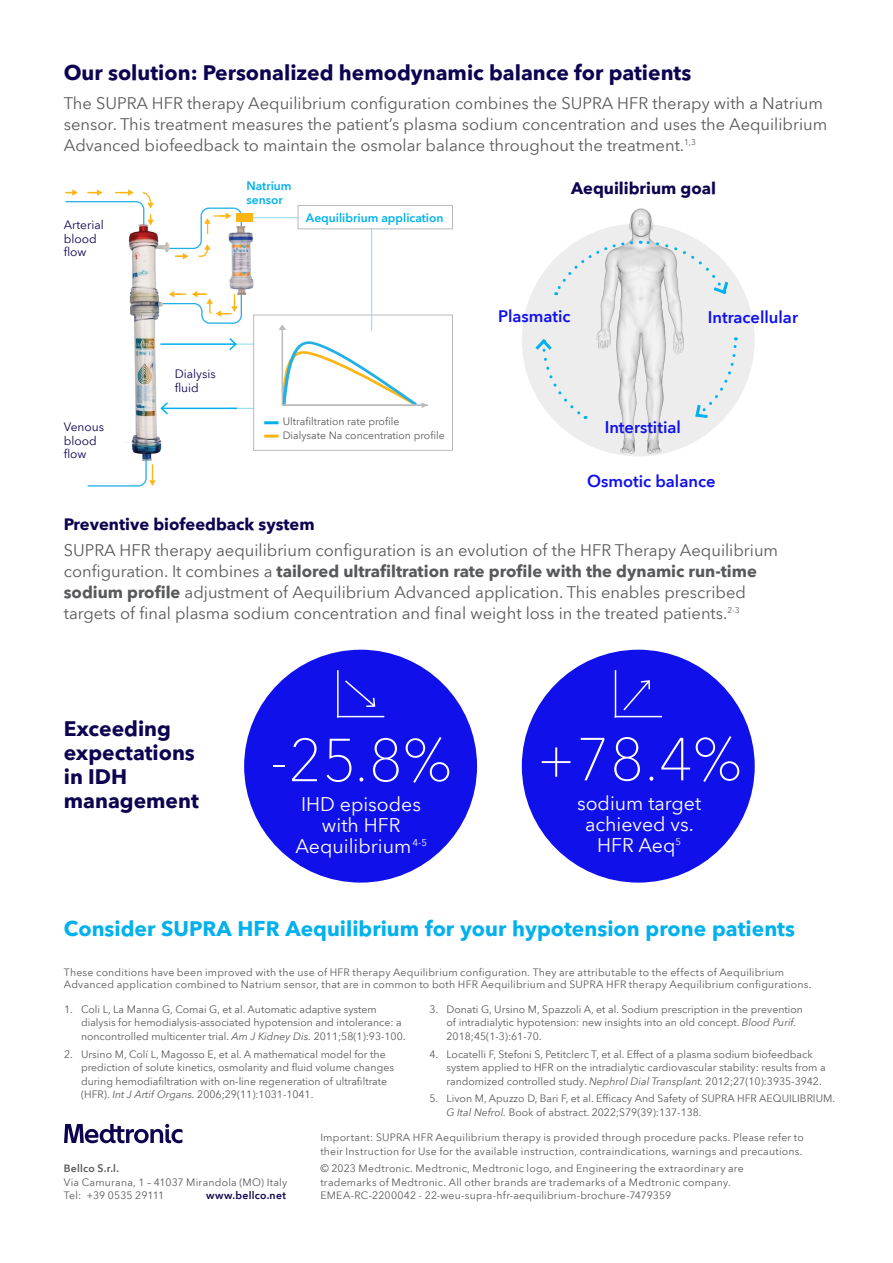
<style>
.page{position:relative;width:893px;height:1263px;background:#fff}
.page>*{position:absolute;margin:0;border:0;box-sizing:border-box;transform-origin:0 0}
.t1{font:100 60px "Avenir Next World";color:#fff}
.t2{font:700 21px/24px "Avenir Next World";color:#0c0450}
.code{font:700 21px "Avenir Next World";color:#00b1ed}
.t3{font:19.5px/21px "Avenir Next World";color:#fff;text-align:center}
.t4{font:16.5px/21px "Avenir Next World";color:#58595b}
.t5{font:700 16.5px "Avenir Next World";color:#58595b}
.t6{font:600 16.5px "Avenir Next World";color:#1010eb}
.t7{font:700 16.5px "Avenir Next World";color:#0c0450}
.Body{font:12px/13.5px "Avenir Next World";color:#0c0450}
.Body-2{font:600 12px/13.5px "Avenir Next World";color:#00b1ed}
.Body-3{font:10.5px/13.5px "Avenir Next World";color:#58595b}
.Body-4{font:10.5px/13.5px "Avenir Next World";letter-spacing:.02em;color:#58595b}
.t8{font:600 10.5px "Avenir Next World";letter-spacing:.02em;color:#0c0450}
.t9{font:600 10.5px "Avenir Next World";letter-spacing:.02em;color:#58595b}
.s1{font-weight:400}
.s2{font-weight:700}
.s3{font-style:italic}
</style>
<div class="page">
<div style="left:522px;top:223px;width:233px;height:233px;background:#ededee;border-radius:50%"></div>
<svg style="left:64px;top:1124px;width:118px;height:19px"></svg>
<img style="left:578px;top:208px;width:124px;height:248px">
<svg style="left:532px;top:337px;width:54px;height:82px"></svg>
<svg style="left:554px;top:239px;width:176px;height:57px"></svg>
<img style="left:128px;top:225px;width:40px;height:234px">
<img style="left:229px;top:226px;width:22px;height:68px">
<svg style="left:87px;top:459px;width:69px;height:28px"></svg>
<svg style="left:66px;top:189px;width:88px;height:36px"></svg>
<svg style="left:168px;top:207px;width:75px;height:52px"></svg>
<svg style="left:162px;top:291px;width:81px;height:33px"></svg>
<svg style="left:128px;top:312px;width:6px;height:16px"></svg>
<svg style="left:124px;top:427px;width:11px;height:16px"></svg>
<hr style="left:229px;top:344px;width:77px;height:1px;background:#90d7f0">
<hr style="left:229px;top:408px;width:77px;height:1px;background:#90d7f0">
<div style="left:253px;top:315px;width:200px;height:136px;background:#fff;border:1px solid #b8babc"></div>
<div style="left:237px;top:213px;width:16px;height:8px;background:#fdb515"></div>
<div style="left:298px;top:205px;width:155px;height:24px;background:#fff;border:1px solid #b8babc"></div>
<hr style="left:160px;top:343px;width:76px;height:2px;background:#00b1ed">
<svg style="left:228px;top:338px;width:10px;height:13px"></svg>
<hr style="left:161px;top:408px;width:76px;height:1px;background:#00b1ed">
<svg style="left:159px;top:401px;width:11px;height:15px"></svg>
<div style="left:282px;top:329px;width:1px;height:76px;border:1px solid #b9babc"></div>
<svg style="left:251px;top:217px;width:121px;height:114px"></svg>
<svg style="left:281px;top:339px;width:147px;height:69px"></svg>
<hr style="left:264px;top:421px;width:15px;height:3px;background:#00b1ed">
<hr style="left:264px;top:435px;width:15px;height:3px;background:#fcb515">
<div style="left:244px;top:650px;width:233px;height:233px;background:#1010eb;border-radius:50%"></div>
<div style="left:522px;top:650px;width:233px;height:233px;background:#1010eb;border-radius:50%"></div>
<svg style="left:693px;top:337px;width:45px;height:83px"></svg>
<svg style="left:623px;top:680px;width:28px;height:31px"></svg>
<hr style="left:615px;top:670px;width:1px;height:47px;background:#fff">
<hr style="left:615px;top:716px;width:47px;height:1px;background:#fff">
<svg style="left:345px;top:680px;width:31px;height:27px"></svg>
<hr style="left:337px;top:670px;width:2px;height:47px;background:#fff">
<hr style="left:337px;top:716px;width:47px;height:1px;background:#fff">
<p class="t2" style="left:64px;top:60px;width:629px">Our solution: Personalized hemodynamic balance for patients</p>
<p class="t4" style="left:64px;top:93px;width:765px">The SUPRA HFR therapy Aequilibrium configuration combines the SUPRA HFR therapy with a Natrium sensor. This treatment measures the patient’s plasma sodium concentration and uses the Aequilibrium<br>Advanced biofeedback to maintain the osmolar balance throughout the treatment.<sup>1,3</sup></p>
<p class="t7" style="left:571px;top:179px;width:146px">Aequilibrium goal</p>
<p class="Body-2" style="left:246px;top:179px;width:47px">Natrium sensor</p>
<p class="Body" style="left:64px;top:219px;width:41px">Arterial blood flow</p>
<p class="Body" style="left:64px;top:421px;width:42px">Venous blood flow</p>
<p class="Body" style="left:175px;top:367px;width:43px">Dialysis fluid</p>
<p class="Body-2" style="left:306px;top:211px;width:139px">Aequilibrium application</p>
<p class="Body-3" style="left:283px;top:415px;width:118px">Ultrafiltration rate profile</p>
<p class="Body-3" style="left:283px;top:428px;width:164px">Dialysate Na concentration profile</p>
<p class="t6" style="left:498px;top:307px;width:74px">Plasmatic</p>
<p class="t6" style="left:708px;top:307px;width:92px">Intracellular</p>
<p class="t6" style="left:605px;top:418px;width:78px">Interstitial</p>
<p class="t6" style="left:587px;top:472px;width:130px">Osmotic balance</p>
<p class="t7" style="left:64px;top:515px;width:252px">Preventive biofeedback system</p>
<p class="t4" style="left:64px;top:540px;width:716px">SUPRA HFR therapy aequilibrium configuration is an evolution of the HFR Therapy Aequilibrium</p>
<p class="t5" style="left:64px;top:561px;width:695px"><span class="s1">configuration. It combines a</span> tailored ultrafiltration rate profile with the dynamic run-time</p>
<p class="t4" style="left:64px;top:582px;width:684px"><span class="s2">sodium profile</span> adjustment of Aequilibrium Advanced application. This enables prescribed</p>
<p class="t4" style="left:64px;top:603px;width:677px">targets of final plasma sodium concentration and final weight loss in the treated patients.<sup>2-3</sup></p>
<p class="t2" style="left:64px;top:717px;width:137px">Exceeding expectations in IDH management</p>
<p class="t1" style="left:270px;top:712px;width:184px">-25.8%</p>
<p class="t3" style="left:295px;top:794px;width:133px">IHD episodes with HFR<br>Aequilibrium<sup>4-5</sup></p>
<p class="t1" style="left:536px;top:711px;width:208px">+78.4%</p>
<p class="t3" style="left:577px;top:793px;width:126px">sodium target achieved vs.<br>HFR Aeq<sup>5</sup></p>
<p class="code" style="left:64px;top:916px;width:733px">Consider SUPRA HFR Aequilibrium for your hypotension prone patients</p>
<p class="Body-4" style="left:64px;top:966px;width:749px;line-height:12px">These conditions have been improved with the use of HFR therapy Aequilibrium configuration. They are attributable to the effects of Aequilibrium<br>Advanced application combined to Natrium sensor, that are in common to both HFR Aequilibrium and SUPRA HFR therapy Aequilibrium configurations.</p>
<p class="Body-3" style="left:81px;top:1002px;width:326px;text-indent:-17px">1. Coli L, La Manna G, Comai G, et al. Automatic adaptive system dialysis for hemodialysis-associated hypotension and intolerance: a noncontrolled multicenter trial. <span class="s3">Am J Kidney Dis.</span> 2011;58(1):93-100.</p>
<p class="Body-3" style="left:81px;top:1047px;width:314px;text-indent:-17px">2. Ursino M, Colí L, Magosso E, et al. A mathematical model for the prediction of solute kinetics, osmolarity and fluid volume changes during hemodiafiltration with on-line regeneration of ultrafiltrate (HFR). <span class="s3">Int J Artif Organs.</span> 2006;29(11):1031-1041.</p>
<p class="Body-3" style="left:446px;top:1002px;width:358px;text-indent:-17px">3. Donati G, Ursino M, Spazzoli A, et al. Sodium prescription in the prevention of intradialytic hypotension: new insights into an old concept. <span class="s3">Blood Purif.<br></span>2018;45(1-3):61-70.</p>
<p class="Body-3" style="left:446px;top:1047px;width:381px;text-indent:-17px">4. Locatelli F, Stefoni S, Petitclerc T, et al. Effect of a plasma sodium biofeedback system applied to HFR on the intradialytic cardiovascular stability: results from a randomized controlled study. <span class="s3">Nephrol Dial Transplant.</span> 2012;27(10):3935-3942.</p>
<p class="Body-3" style="left:446px;top:1092px;width:390px;text-indent:-17px">5. Livon M, Apuzzo D, Bari F, et al. Efficacy And Safety of SUPRA HFR AEQUILIBRIUM.<br><span class="s3">G Ital Nefrol.</span> Book of abstract. 2022;S79(39):137-138.</p>
<p class="t9" style="left:64px;top:1162px;width:57px">Bellco S.r.l.</p>
<p class="Body-3" style="left:64px;top:1175px;width:225px">Via Camurana, 1 – 41037 Mirandola (MO) Italy</p>
<p class="Body-3" style="left:64px;top:1189px;width:102px">Tel: +39 0535 29111</p>
<p class="t8" style="left:206px;top:1189px;width:81px">www.bellco.net</p>
<p class="Body-4" style="left:320px;top:1131px;width:485px">Important: SUPRA HFR Aequilibrium therapy is provided through procedure packs. Please refer to their Instruction for Use for the available instruction, contraindications, warnings and precautions.</p>
<p class="Body-4" style="left:320px;top:1162px;width:425px">© 2023 Medtronic. Medtronic, Medtronic logo, and Engineering the extraordinary are trademarks of Medtronic. All other brands are trademarks of a Medtronic company.<br>EMEA-RC-2200042 - 22-weu-supra-hfr-aequilibrium-brochure-7479359</p>
</div>
